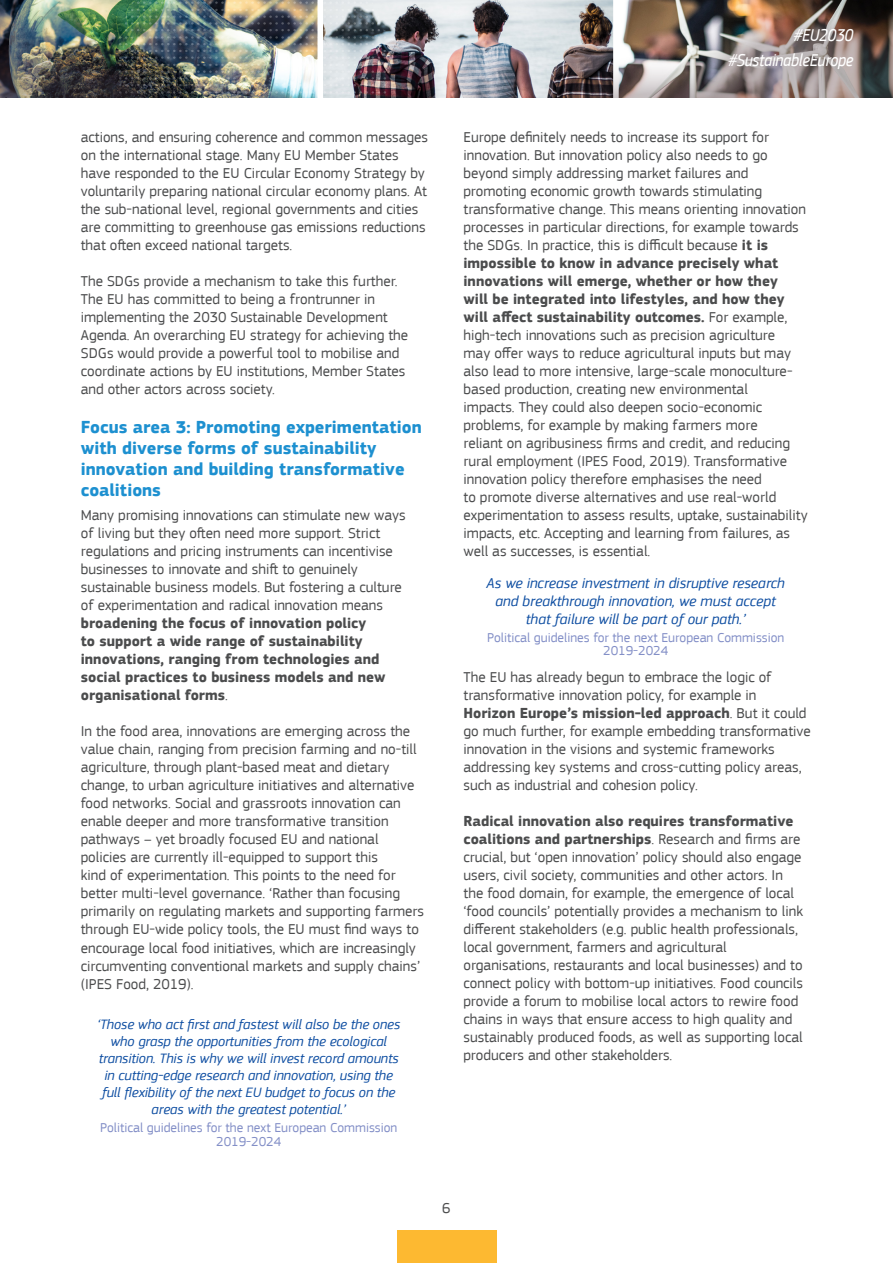
<style>
.page{position:relative;width:893px;height:1263px;background:#fff}
.page>*{position:absolute;margin:0;border:0;box-sizing:border-box;transform-origin:0 0}
.TITLE_2{font:700 18px/21px "EC Square Sans Pro";color:#1d90d0}
.t1{font:italic 18px/25.5px "EC Square Sans Cond Pro";color:#fff;text-align:right}
.BODY_TEXT{font:15px/18px "EC Square Sans Pro";color:#4b4c4d}
.quote1{font:italic 15px/18px "EC Square Sans Pro";color:#0d4da1;text-align:center}
.quote1-2{font:italic 14.25px/17.1px "EC Square Sans Pro";letter-spacing:-.005em;color:#0d4da1;text-align:center}
.quote2{font:13.5px/13.5px "EC Square Sans Pro";color:#838fc7;text-align:center}
.s1{font-weight:700}
</style>
<div class="page">
<svg style="left:622px;top:0;width:44px;height:52px;background:#937760"></svg>
<img style="left:666px;top:0;width:227px;height:98px">
<img style="left:0;top:0;width:317px;height:27px">
<img style="left:317px;top:0;width:297px;height:98px">
<img style="left:115px;top:2px;width:275px;height:96px">
<img style="left:0;top:27px;width:198px;height:71px">
<img style="left:499px;top:50px;width:317px;height:316px;border-radius:50%">
<div style="left:0;top:99px;width:893px;height:407px;background:#fff"></div>
<div style="left:397px;top:1230px;width:99px;height:33px;background:#fdb931"></div>
<p class="t1" style="left:728px;top:22px;width:126px">#EU2030 #SustainableEurope</p>
<p class="BODY_TEXT" style="left:81px;top:128px;width:349px">actions, and ensuring coherence and common messages on the international stage. Many EU Member States have responded to the EU Circular Economy Strategy by voluntarily preparing national circular economy plans. At the sub-national level, regional governments and cities are committing to greenhouse gas emissions reductions that often exceed national targets.</p>
<p class="BODY_TEXT" style="left:81px;top:272px;width:329px">The SDGs provide a mechanism to take this further.<br>The EU has committed to being a frontrunner in implementing the 2030 Sustainable Development Agenda. An overarching EU strategy for achieving the SDGs would provide a powerful tool to mobilise and coordinate actions by EU institutions, Member States and other actors across society.</p>
<p class="TITLE_2" style="left:81px;top:417px;width:342px">Focus area 3: Promoting experimentation with diverse forms of sustainability innovation and building transformative coalitions</p>
<p class="BODY_TEXT" style="left:81px;top:507px;width:326px">Many promising innovations can stimulate new ways of living but they often need more support. Strict regulations and pricing instruments can incentivise businesses to innovate and shift to genuinely sustainable business models. But fostering a culture of experimentation and radical innovation means <span class="s1">broadening the focus of innovation policy<br>to support a wide range of sustainability innovations, ranging from technologies and social practices to business models and new organisational forms</span>.</p>
<p class="BODY_TEXT" style="left:81px;top:723px;width:345px">In the food area, innovations are emerging across the value chain, ranging from precision farming and no-till agriculture, through plant-based meat and dietary change, to urban agriculture initiatives and alternative food networks. Social and grassroots innovation can enable deeper and more transformative transition pathways – yet broadly focused EU and national policies are currently ill-equipped to support this<br>kind of experimentation. This points to the need for better multi-level governance. ‘Rather than focusing primarily on regulating markets and supporting farmers through EU-wide policy tools, the EU must find ways to encourage local food initiatives, which are increasingly circumventing conventional markets and supply chains’ (IPES Food, 2019).</p>
<p class="quote1-2" style="left:97px;top:1016px;width:304px">‘Those who act first and fastest will also be the ones who grasp the opportunities from the ecological transition. This is why we will invest record amounts in cutting-edge research and innovation, using the full flexibility of the next EU budget to focus on the areas with the greatest potential.’</p>
<p class="quote2" style="left:100px;top:1121px;width:299px">Political guidelines for the next European Commission<br>2019-2024</p>
<p class="BODY_TEXT" style="left:463px;top:128px;width:346px">Europe definitely needs to increase its support for innovation. But innovation policy also needs to go beyond simply addressing market failures and promoting economic growth towards stimulating transformative change. This means orienting innovation processes in particular directions, for example towards the SDGs. In practice, this is difficult because <span class="s1">it is impossible to know in advance precisely what innovations will emerge, whether or how they<br>will be integrated into lifestyles, and how they will affect sustainability outcomes.</span> For example, high-tech innovations such as precision agriculture<br>may offer ways to reduce agricultural inputs but may also lead to more intensive, large-scale monoculture&shy;based production, creating new environmental<br>impacts. They could also deepen socio-economic problems, for example by making farmers more<br>reliant on agribusiness firms and credit, and reducing rural employment (IPES Food, 2019). Transformative innovation policy therefore emphasises the need<br>to promote diverse alternatives and use real-world experimentation to assess results, uptake, sustainability impacts, etc. Accepting and learning from failures, as well as successes, is essential.</p>
<p class="quote1" style="left:486px;top:574px;width:300px">As we increase investment in disruptive research and breakthrough innovation, we must accept that failure will be part of our path.’</p>
<p class="quote2" style="left:487px;top:631px;width:299px">Political guidelines for the next European Commission<br>2019-2024</p>
<p class="BODY_TEXT" style="left:463px;top:668px;width:349px">The EU has already begun to embrace the logic of transformative innovation policy, for example in <span class="s1">Horizon Europe’s mission-led approach</span>. But it could go much further, for example embedding transformative innovation in the visions and systemic frameworks addressing key systems and cross-cutting policy areas, such as industrial and cohesion policy.</p>
<p class="BODY_TEXT" style="left:463px;top:812px;width:341px"><span class="s1">Radical innovation also requires transformative coalitions and partnerships</span>. Research and firms are crucial, but ‘open innovation’ policy should also engage users, civil society, communities and other actors. In the food domain, for example, the emergence of local ‘food councils’ potentially provides a mechanism to link different stakeholders (e.g. public health professionals, local government, farmers and agricultural organisations, restaurants and local businesses) and to connect policy with bottom-up initiatives. Food councils provide a forum to mobilise local actors to rewire food chains in ways that ensure access to high quality and sustainably produced foods, as well as supporting local producers and other stakeholders.</p>
<p class="BODY_TEXT" style="left:442px;top:1199px;width:10px">6</p>
</div>
